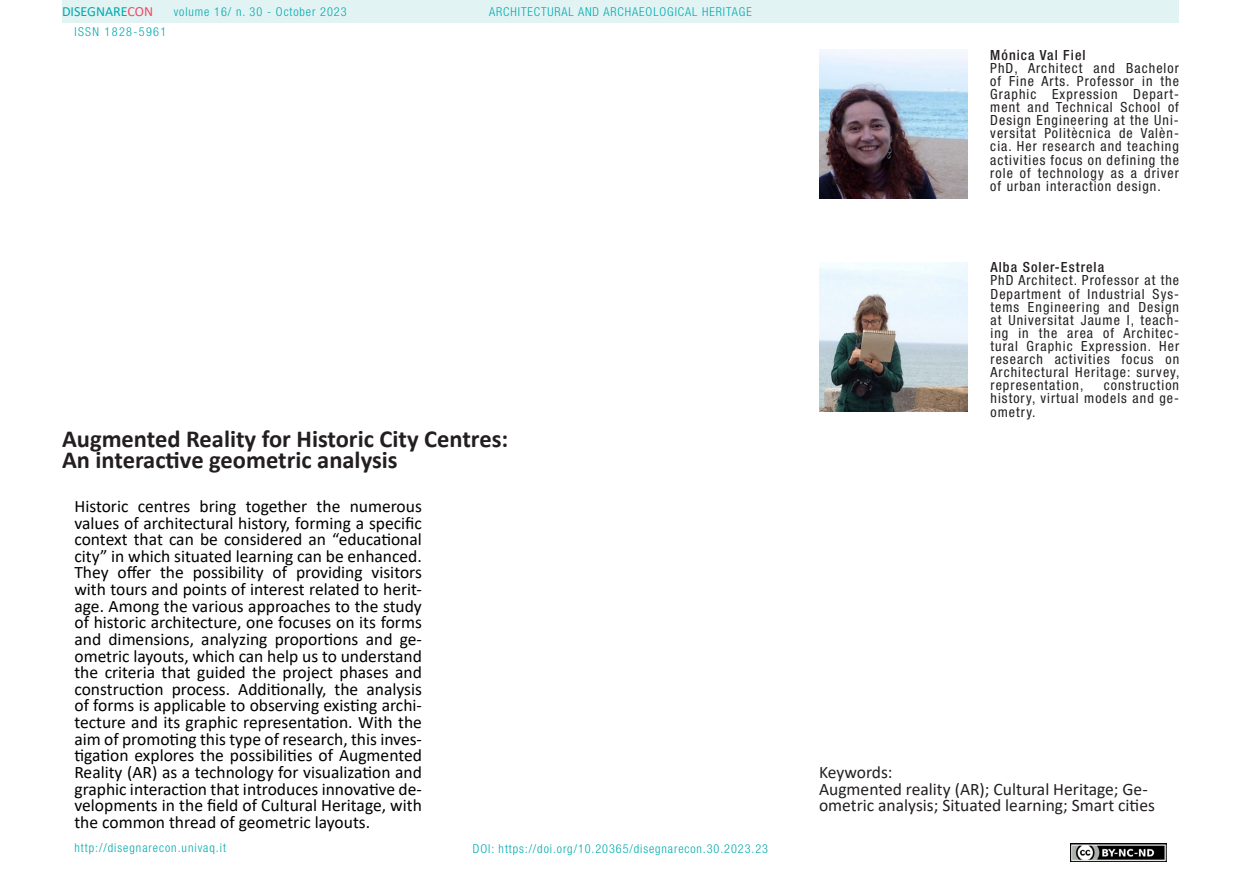
<style>
.page{position:relative;width:1241px;height:893px;background:#fff}
.page>*{position:absolute;margin:0;border:0;box-sizing:border-box;transform-origin:0 0}
.t1{font:700 24.5px/21px "Calibri";color:#231f20}
.t2{font:17.5px/16.6px "Calibri";color:#000;text-align:justify}
.t3{font:17.5px/16.6px "Calibri";color:#231f20}
.t4{font:condensed 14px/13.1px "Helvetica Neue LT Std";letter-spacing:.075em;color:#231f20;text-align:justify}
.t5{font:500 condensed 14px "Helvetica Neue LT Std";letter-spacing:.075em;color:#231f20}
.t6{font:14px "Calibri";color:#00aaad}
.t7{font:300 condensed 12.25px "Helvetica Neue LT Std";letter-spacing:.075em;color:#00aaad}
.t8{font:300 condensed 12.25px "Helvetica Neue LT Std";letter-spacing:.11em;color:#00aaad}
.s1{color:#f24862}
</style>
<div class="page">
<div style="left:62px;top:0;width:1116px;height:23px;background:#e2f3f4"></div>
<img style="left:1070px;top:843px;width:96px;height:18px">
<img style="left:819px;top:50px;width:148px;height:148px">
<img style="left:819px;top:262px;width:148px;height:149px">
<p class="t6" style="left:62px;top:2px;width:93px">DISEGNARE<span class="s1">CON</span></p>
<p class="t7" style="left:489px;top:5px;width:264px">ARCHITECTURAL AND ARCHAEOLOGICAL HERITAGE</p>
<p class="t7" style="left:174px;top:5px;width:174px">volume 16/ n. 30 - October 2023</p>
<p class="t8" style="left:74px;top:24px;width:93px">ISSN 1828-5961</p>
<h1 class="t1" style="left:62px;top:428px;width:447px">Augmented Reality for Historic City Centres:<br>An interactive geometric analysis</h1>
<p class="t2" style="left:74px;top:497px;width:349px">Historic centres bring together the numerous values of architectural history, forming a specific context that can be considered an “educational city” in which situated learning can be enhanced.<br>They offer the possibility of providing visitors with tours and points of interest related to herit&shy;age. Among the various approaches to the study of historic architecture, one focuses on its forms and dimensions, analyzing proportions and ge&shy;ometric layouts, which can help us to understand the criteria that guided the project phases and construction process. Additionally, the analysis of forms is applicable to observing existing archi&shy;tecture and its graphic representation. With the aim of promoting this type of research, this inves&shy;tigation explores the possibilities of Augmented Reality (AR) as a technology for visualization and graphic interaction that introduces innovative de&shy;velopments in the field of Cultural Heritage, with the common thread of geometric layouts.</p>
<p class="t7" style="left:74px;top:841px;width:153px">http://disegnarecon.univaq.it</p>
<p class="t7" style="left:473px;top:842px;width:296px">DOI: https://doi.org/10.20365/disegnarecon.30.2023.23</p>
<p class="t5" style="left:990px;top:46px;width:97px">Mónica Val Fiel</p>
<p class="t4" style="left:990px;top:61px;width:190px">PhD, Architect and Bachelor of Fine Arts. Professor in the Graphic Expression Depart&shy;ment and Technical School of Design Engineering at the Uni&shy;versitat Politècnica de Valèn&shy;cia. Her research and teaching activities focus on defining the role of technology as a driver of urban interaction design.</p>
<p class="t5" style="left:990px;top:259px;width:115px">Alba Soler-Estrela</p>
<p class="t4" style="left:990px;top:274px;width:191px">PhD Architect. Professor at the Department of Industrial Sys&shy;tems Engineering and Design at Universitat Jaume I, teach&shy;ing in the area of Architec&shy;tural Graphic Expression. Her research activities focus on Architectural Heritage: survey, representation,</p>
<p class="t4" style="left:990px;top:379px;width:190px;text-indent:113px">construction history, virtual models and ge&shy;ometry.</p>
<p class="t3" style="left:819px;top:763px;width:337px">Keywords:<br>Augmented reality (AR); Cultural Heritage; Ge&shy;ometric analysis; Situated learning; Smart cities</p>
</div>
